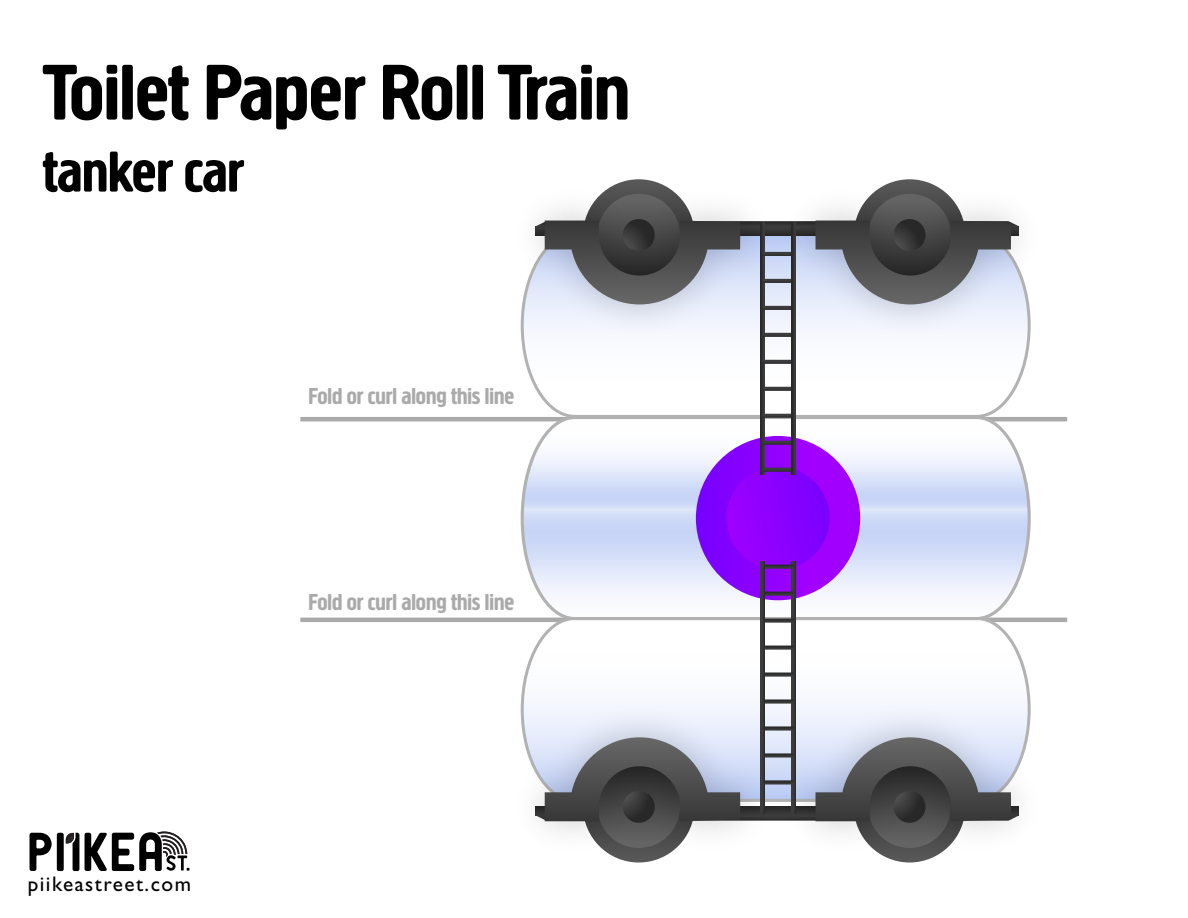
<style>
.page{position:relative;width:1188px;height:918px;background:#fff}
.page>*{position:absolute;margin:0;border:0;box-sizing:border-box;transform-origin:0 0}
.t1{font:82.2px "Creighton";color:#000}
.t2{font:60px "Creighton";color:#000}
.t3{font:24px "Creighton";color:#aaa}
.t4{font:21.15px "Gill Sans Std";letter-spacing:.07em;color:#000}
</style>
<div class="page">
<hr style="left:300px;top:417px;width:767px;height:4px;background:#aaa">
<hr style="left:300px;top:618px;width:767px;height:4px;background:#aaa">
<svg style="left:521px;top:622px;width:509px;height:70px"></svg>
<svg style="left:523px;top:351px;width:506px;height:63px"></svg>
<svg style="left:519px;top:414px;width:513px;height:208px"></svg>
<img style="left:520px;top:692px;width:251px;height:124px">
<img style="left:771px;top:692px;width:260px;height:75px">
<svg style="left:536px;top:737px;width:483px;height:126px"></svg>
<img style="left:520px;top:226px;width:251px;height:125px">
<img style="left:771px;top:268px;width:260px;height:83px">
<svg style="left:536px;top:179px;width:483px;height:125px"></svg>
<div style="left:696px;top:436px;width:164px;height:164px;background:linear-gradient(to right,#7a01ff,#aa01ff);border-radius:82px"></div>
<div style="left:726px;top:467px;width:104px;height:103px;background:linear-gradient(to right,#9c00fe,#7b00ff);border-radius:52px"></div>
<hr style="left:792px;top:562px;width:4px;height:252px;background:#343434">
<div style="left:761px;top:780px;width:33px;height:5px;background:#333"></div>
<div style="left:761px;top:753px;width:33px;height:5px;background:#333"></div>
<div style="left:761px;top:726px;width:33px;height:5px;background:#333"></div>
<div style="left:761px;top:699px;width:33px;height:5px;background:#333"></div>
<svg style="left:765px;top:673px;width:27px;height:4px"></svg>
<svg style="left:765px;top:646px;width:27px;height:4px"></svg>
<svg style="left:765px;top:619px;width:27px;height:4px"></svg>
<svg style="left:765px;top:592px;width:27px;height:4px"></svg>
<svg style="left:765px;top:565px;width:27px;height:4px"></svg>
<div style="left:760px;top:562px;width:5px;height:252px;background:#3a3a3a"></div>
<div style="left:760px;top:223px;width:5px;height:252px;background:#333"></div>
<hr style="left:763px;top:252px;width:32px;height:4px;background:#363636">
<hr style="left:763px;top:279px;width:32px;height:4px;background:#373738">
<hr style="left:763px;top:306px;width:32px;height:4px;background:#3b3b3c">
<hr style="left:763px;top:333px;width:32px;height:4px;background:#3c3c3c">
<hr style="left:763px;top:360px;width:32px;height:4px;background:#3c3c3c">
<svg style="left:765px;top:387px;width:27px;height:4px"></svg>
<hr style="left:763px;top:414px;width:32px;height:4px;background:#3c3c3c">
<svg style="left:765px;top:441px;width:27px;height:4px"></svg>
<svg style="left:765px;top:468px;width:27px;height:4px"></svg>
<hr style="left:792px;top:223px;width:4px;height:252px;background:#353535">
<svg style="left:85px;top:831px;width:104px;height:40px"></svg>
<svg style="left:30px;top:833px;width:49px;height:38px"></svg>
<h1 class="t1" style="left:43px;top:44px;width:588px">Toilet Paper Roll Train</h1>
<h2 class="t2" style="left:43px;top:136px;width:203px">tanker car</h2>
<p class="t3" style="left:309px;top:381px;width:207px">Fold or curl along this line</p>
<p class="t4" style="left:28px;top:872px;width:165px">piikeastreet.com</p>
<p class="t3" style="left:309px;top:587px;width:207px">Fold or curl along this line</p>
</div>
